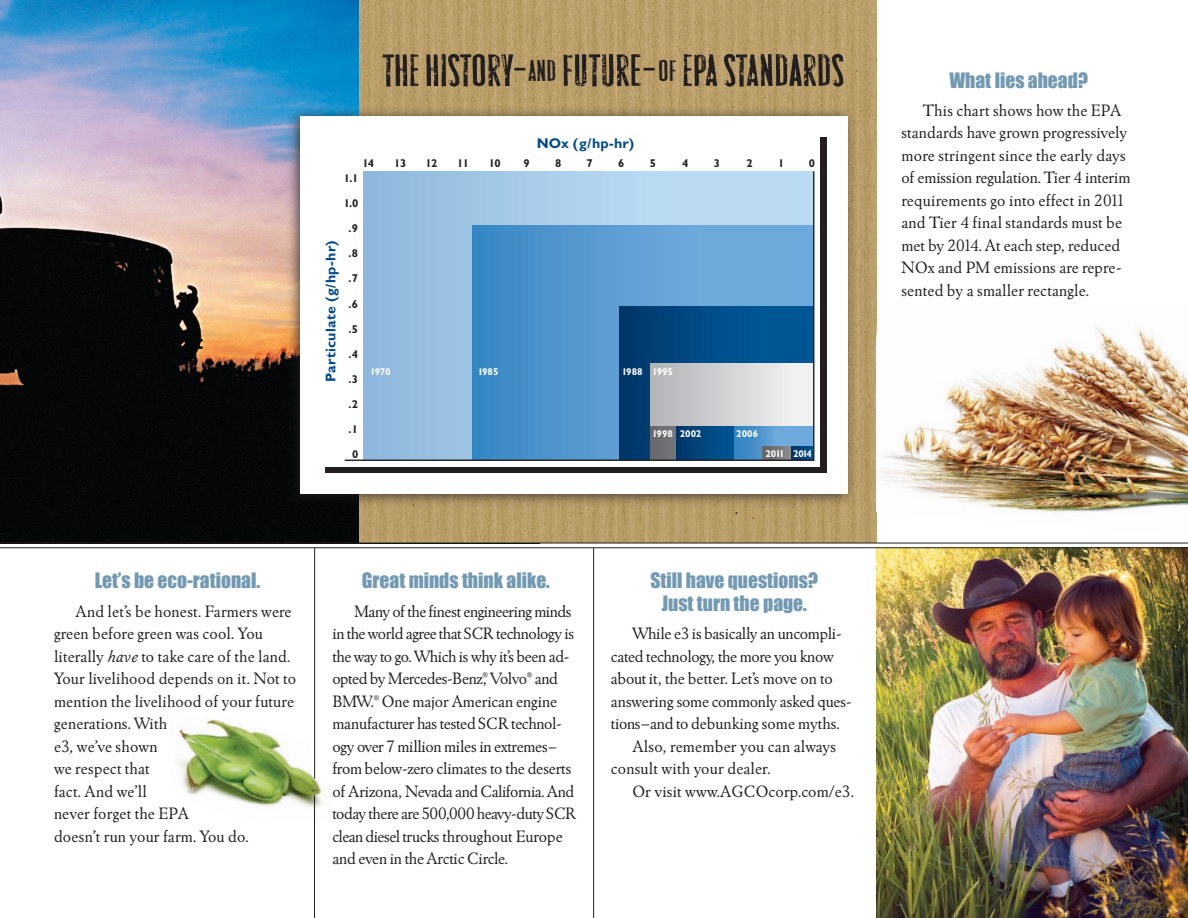
<style>
.page{position:relative;width:1188px;height:918px;background:#fff}
.page>*{position:absolute;margin:0;border:0;box-sizing:border-box;transform-origin:0 0}
.Paragraph_Style_1{font:49.5px "Roadkill Alternates";color:#231f20;scale:1.08 1}
.Paragraph_Style_4{font:19.5px/22.5px "Impact";color:#739ab2;text-align:center}
.Body_Copy_Justified{font:17.25px/22.5px "Winchester New ITC";letter-spacing:-.005em;color:#231f20}
.Body_Copy_Justified-2{font:17.25px/22.5px "Winchester New ITC";letter-spacing:-.025em;color:#231f20}
.t1{font:700 14.1px "Gill Sans";letter-spacing:.02em;color:#004a85}
.t2{font:700 11.4px/24.2px "Gill Sans";letter-spacing:-.055em;color:#231f20;text-align:center}
.t3{font:700 9.9px "Gill Sans";letter-spacing:-.005em;color:#fff}
.t4{font:700 9.9px "Gill Sans";letter-spacing:-.11em;color:#fff}
.s1{font-size:45px}
.s2{font-size:33px}
.s3{font-style:italic}
</style>
<div class="page">
<img style="left:0;top:0;width:360px;height:543px">
<hr style="left:314px;top:548px;width:1px;height:231px;background:#231f20">
<img style="left:876px;top:548px;width:312px;height:370px">
<hr style="left:593px;top:548px;width:1px;height:370px;background:#231f20">
<img style="left:360px;top:0;width:517px;height:543px">
<div style="left:285px;top:106px;width:573px;height:402px;background:#231f20;opacity:.75"></div>
<div style="left:300px;top:116px;width:547px;height:378px;background:#fff"></div>
<div style="left:363px;top:171px;width:450px;height:289px;background:linear-gradient(to right,#93bbdf,#c4e3f8)"></div>
<div style="left:472px;top:225px;width:342px;height:235px;background:linear-gradient(to right,#3f8bc6,#7bb1e1)"></div>
<div style="left:620px;top:307px;width:194px;height:153px;background:linear-gradient(to right,#033c6f,#005b9c)"></div>
<div style="left:651px;top:363px;width:162px;height:97px;background:linear-gradient(to right,#b1b4b6,#f5f6f7)"></div>
<div style="left:651px;top:426px;width:161px;height:34px;background:#6d6f71"></div>
<svg style="left:677px;top:426px;width:57px;height:34px;background:#00457d"></svg>
<svg style="left:734px;top:426px;width:79px;height:34px;background:#5598ce"></svg>
<svg style="left:763px;top:446px;width:29px;height:14px"></svg>
<svg style="left:792px;top:446px;width:21px;height:14px"></svg>
<div style="left:325px;top:467px;width:500px;height:6px;background:#231f20"></div>
<div style="left:820px;top:137px;width:7px;height:336px;background:#231f20"></div>
<hr style="left:345px;top:460px;width:469px;height:1px;background:#231f20">
<hr style="left:813px;top:171px;width:1px;height:290px;background:#231f20">
<img style="left:878px;top:327px;width:310px;height:186px">
<img style="left:177px;top:715px;width:145px;height:95px">
<hr style="left:314px;top:795px;width:1px;height:123px;background:#231f20">
<hr style="left:0;top:547px;width:1188px;height:1px;background:#231f20">
<hr style="left:0;top:543px;width:1188px;height:1px;background:#231f20">
<p class="Paragraph_Style_1" style="left:383px;top:43px;width:429px">THE HISTORY<span class="s1">–</span><span class="s2">AND</span> FUTURE<span class="s1">–</span><span class="s2">OF</span> EPA STANDARDS</p>
<p class="t1" style="left:537px;top:135px;width:99px">NOx (g/hp-hr)</p>
<p class="t2" style="left:362px;top:151px;width:13px">14</p>
<p class="t2" style="left:394px;top:151px;width:14px">13</p>
<p class="t2" style="left:426px;top:151px;width:13px">12</p>
<p class="t2" style="left:457px;top:151px;width:13px">11</p>
<p class="t2" style="left:489px;top:151px;width:14px">10</p>
<p class="t2" style="left:523px;top:151px;width:8px">9</p>
<p class="t2" style="left:555px;top:151px;width:8px">8</p>
<p class="t2" style="left:587px;top:151px;width:8px">7</p>
<p class="t2" style="left:618px;top:151px;width:8px">6</p>
<p class="t2" style="left:650px;top:151px;width:8px">5</p>
<p class="t2" style="left:682px;top:151px;width:8px">4</p>
<p class="t2" style="left:714px;top:151px;width:8px">3</p>
<p class="t2" style="left:746px;top:151px;width:8px">2</p>
<p class="t2" style="left:778px;top:151px;width:8px">1</p>
<p class="t2" style="left:809px;top:151px;width:8px">0</p>
<p class="t2" style="left:344px;top:166px;width:16px">1.1</p>
<p class="t2" style="left:344px;top:191px;width:16px">1.0</p>
<p class="t2" style="left:349px;top:216px;width:11px">.9</p>
<p class="t2" style="left:349px;top:241px;width:11px">.8</p>
<p class="t2" style="left:349px;top:266px;width:11px">.7</p>
<p class="t2" style="left:349px;top:292px;width:11px">.6</p>
<p class="t2" style="left:349px;top:317px;width:11px">.5</p>
<p class="t2" style="left:349px;top:342px;width:11px">.4</p>
<p class="t2" style="left:349px;top:367px;width:11px">.3</p>
<p class="t2" style="left:349px;top:392px;width:11px">.2</p>
<p class="t2" style="left:349px;top:418px;width:11px">.1<br>0</p>
<p class="t1" style="left:322px;top:382px;width:143px;rotate:-90deg">Particulate (g/hp-hr)</p>
<p class="t3" style="left:370px;top:366px;width:22px">1970</p>
<p class="t3" style="left:478px;top:366px;width:22px">1985</p>
<p class="t3" style="left:622px;top:366px;width:53px">1988 1995</p>
<p class="t3" style="left:652px;top:428px;width:22px">1998</p>
<p class="t3" style="left:680px;top:428px;width:23px">2002</p>
<p class="t3" style="left:736px;top:428px;width:23px">2006</p>
<p class="t4" style="left:765px;top:447px;width:48px">2011 2014</p>
<p class="Paragraph_Style_4" style="left:95px;top:569px;width:167px">Let’s be eco-rational.</p>
<p class="Body_Copy_Justified" style="left:54px;top:599px;width:244px;text-indent:22px">And let’s be honest. Farmers were green before green was cool. You literally <span class="s3">have</span> to take care of the land.<br>Your livelihood depends on it. Not to mention the livelihood of your future generations. With<br>e3, we’ve shown<br>we respect that<br>fact. And we’ll<br>never forget the EPA<br>doesn’t run your farm. You do.</p>
<p class="Paragraph_Style_4" style="left:362px;top:569px;width:190px">Great minds think alike.</p>
<p class="Body_Copy_Justified-2" style="left:332px;top:599px;width:245px;text-indent:22px">Many of the finest engineering minds in the world agree that SCR technology is the way to go. Which is why it’s been ad&shy;opted by Mercedes-Benz®, Volvo® and BMW.® One major American engine manufacturer has tested SCR technol&shy;ogy over 7 million miles in extremes– from below-zero climates to the deserts of Arizona, Nevada and California. And today there are 500,000 heavy-duty SCR clean diesel trucks throughout Europe and even in the Arctic Circle.</p>
<p class="Paragraph_Style_4" style="left:650px;top:569px;width:169px">Still have questions?<br>Just turn the page.</p>
<p class="Body_Copy_Justified" style="left:611px;top:622px;width:242px;text-indent:22px">While e3 is basically an uncompli&shy;cated technology, the more you know about it, the better. Let’s move on to answering some commonly asked ques&shy;tions–and to debunking some myths.</p>
<p class="Body_Copy_Justified" style="left:611px;top:734px;width:227px;text-indent:22px">Also, remember you can always consult with your dealer.</p>
<p class="Body_Copy_Justified" style="left:632px;top:779px;width:223px">Or visit www.AGCOcorp.com/e3.</p>
<p class="Paragraph_Style_4" style="left:949px;top:68px;width:140px">What lies ahead?</p>
<p class="Body_Copy_Justified" style="left:901px;top:99px;width:231px;text-indent:22px">This chart shows how the EPA standards have grown progressively more stringent since the early days of emission regulation. Tier 4 interim requirements go into effect in 2011 and Tier 4 final standards must be met by 2014. At each step, reduced NOx and PM emissions are repre&shy;sented by a smaller rectangle.</p>
</div>
